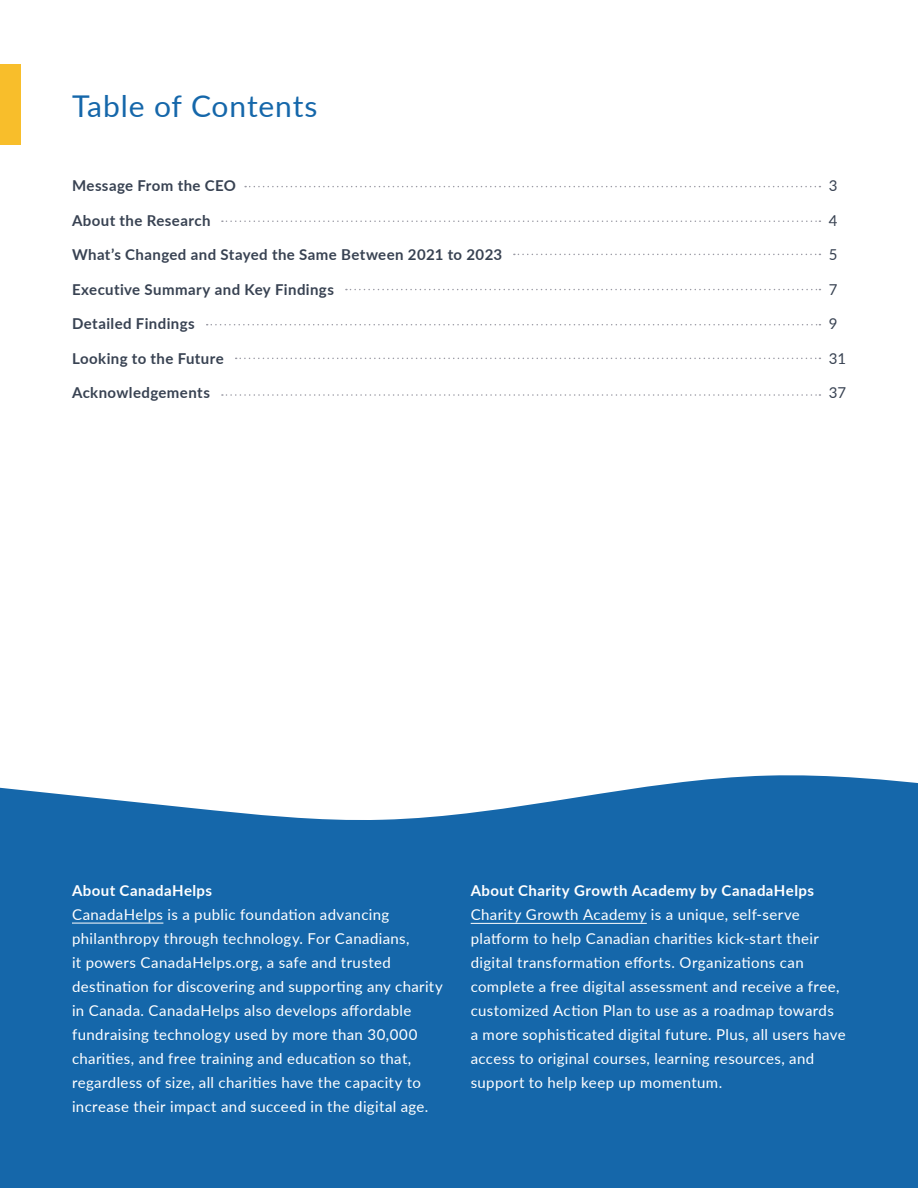
<style>
.page{position:relative;width:918px;height:1188px;background:#fff}
.page>*{position:absolute;margin:0;border:0;box-sizing:border-box;transform-origin:0 0}
.t1{font:30px "Lato";letter-spacing:.03em;color:#1567aa}
.t2{font:15px/24px "Lato";letter-spacing:.025em;color:#fff}
.t3{font:700 15px "Lato";letter-spacing:.025em;color:#384252}
.t4{font:700 15px "Lato";letter-spacing:.03em;color:#fff}
.t5{font:15px "Lato";color:#384252}
</style>
<div class="page">
<div style="left:0;top:760px;width:918px;height:428px;background:#1567aa"></div>
<hr style="left:72px;top:923px;width:91px;height:1px;background:#fff">
<hr style="left:471px;top:923px;width:176px;height:1px;background:#fff">
<svg style="left:0;top:760px;width:918px;height:60px;fill:#fff"></svg>
<div style="left:0;top:64px;width:21px;height:81px;background:#f8be2b"></div>
<svg style="left:245px;top:186px;width:575px;height:1px"></svg>
<svg style="left:346px;top:289px;width:474px;height:1px"></svg>
<svg style="left:207px;top:324px;width:613px;height:1px"></svg>
<svg style="left:236px;top:358px;width:584px;height:1px"></svg>
<svg style="left:222px;top:394px;width:598px;height:2px"></svg>
<svg style="left:222px;top:220px;width:598px;height:2px"></svg>
<svg style="left:514px;top:254px;width:306px;height:1px"></svg>
<h1 class="t1" style="left:72px;top:84px;width:247px">Table of Contents</h1>
<p class="t3" style="left:72px;top:175px;width:165px">Message From the CEO</p>
<p class="t3" style="left:72px;top:209px;width:140px">About the Research</p>
<p class="t3" style="left:72px;top:244px;width:432px">What’s Changed and Stayed the Same Between 2021 to 2023</p>
<p class="t3" style="left:72px;top:278px;width:263px">Executive Summary and Key Findings</p>
<p class="t3" style="left:72px;top:313px;width:124px">Detailed Findings</p>
<p class="t3" style="left:72px;top:347px;width:153px">Looking to the Future</p>
<p class="t3" style="left:72px;top:382px;width:139px">Acknowledgements</p>
<p class="t5" style="left:829px;top:175px;width:10px">3</p>
<p class="t5" style="left:829px;top:209px;width:10px">4</p>
<p class="t5" style="left:829px;top:244px;width:10px">5</p>
<p class="t5" style="left:829px;top:278px;width:10px">7</p>
<p class="t5" style="left:829px;top:313px;width:10px">9</p>
<p class="t5" style="left:829px;top:347px;width:19px">31</p>
<p class="t5" style="left:829px;top:382px;width:19px">37</p>
<p class="t4" style="left:72px;top:879px;width:142px">About CanadaHelps</p>
<p class="t2" style="left:72px;top:902px;width:372px">CanadaHelps is a public foundation advancing philanthropy through technology. For Canadians,<br>it powers CanadaHelps.org, a safe and trusted destination for discovering and supporting any charity in Canada. CanadaHelps also develops affordable fundraising technology used by more than 30,000 charities, and free training and education so that, regardless of size, all charities have the capacity to increase their impact and succeed in the digital age.</p>
<p class="t4" style="left:471px;top:879px;width:345px">About Charity Growth Academy by CanadaHelps</p>
<p class="t2" style="left:471px;top:902px;width:376px">Charity Growth Academy is a unique, self-serve platform to help Canadian charities kick-start their digital transformation efforts. Organizations can complete a free digital assessment and receive a free, customized Action Plan to use as a roadmap towards<br>a more sophisticated digital future. Plus, all users have access to original courses, learning resources, and support to help keep up momentum.</p>
</div>
